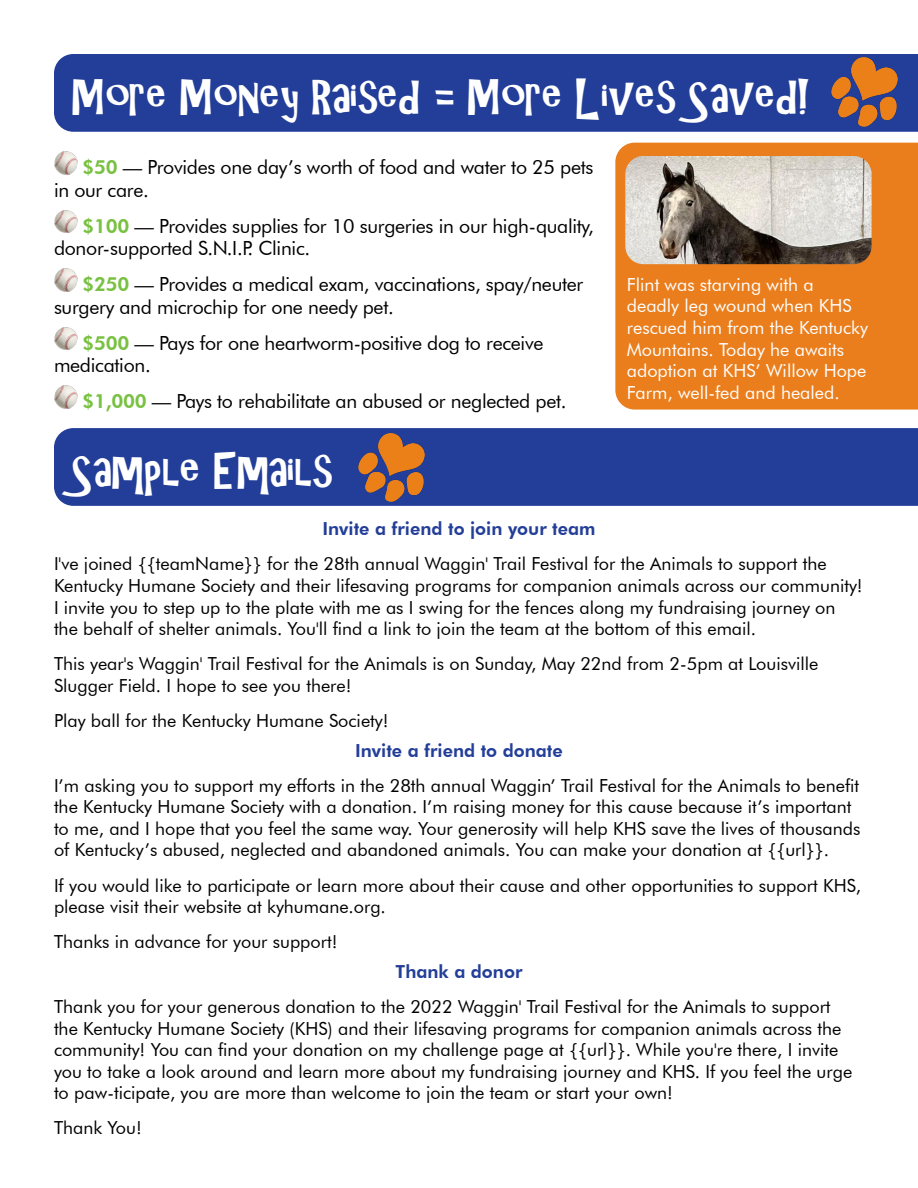
<style>
.page{position:relative;width:918px;height:1188px;background:#fff}
.page>*{position:absolute;margin:0;border:0;box-sizing:border-box;transform-origin:0 0}
.t1{font:45px "ARCHRISTY";color:#fff}
.t2{font:19.5px/22.5px "Futura BT";letter-spacing:-.015em;color:#000}
.t3{font:18px/21.6px "Futura BT";color:#000}
.t4{font:18px/21.6px "Futura BT";color:#fff}
.t5{font:800 18px "Futura BT";color:#233e98}
.s1{font-weight:800;color:#79c142}
</style>
<div class="page">
<div style="left:54px;top:54px;width:864px;height:78px;background:#233e98"></div>
<img style="left:54px;top:152px;width:23px;height:22px">
<img style="left:54px;top:210px;width:23px;height:23px">
<img style="left:54px;top:269px;width:23px;height:22px">
<img style="left:54px;top:327px;width:23px;height:23px">
<img style="left:54px;top:386px;width:23px;height:22px">
<div style="left:54px;top:428px;width:864px;height:78px;background:#233e98"></div>
<img style="left:357px;top:431px;width:67px;height:72px">
<img style="left:831px;top:56px;width:66px;height:71px">
<div style="left:615px;top:143px;width:303px;height:267px;background:#ea7e1d"></div>
<img style="left:625px;top:156px;width:247px;height:108px">
<p class="t1" style="left:72px;top:71px;width:741px">More Money Raised = More Lives Saved!</p>
<p class="t2" style="left:54px;top:156px;width:541px;text-indent:28px"><span class="s1">$50</span> — Provides one day’s worth of food and water to 25 pets in our care.</p>
<p class="t2" style="left:54px;top:214px;width:542px;text-indent:28px"><span class="s1">$100</span> — Provides supplies for 10 surgeries in our high-quality, donor-supported S.N.I.P. Clinic.</p>
<p class="t2" style="left:54px;top:273px;width:531px;text-indent:28px"><span class="s1">$250</span> — Provides a medical exam, vaccinations, spay/neuter surgery and microchip for one needy pet.</p>
<p class="t2" style="left:54px;top:331px;width:491px;text-indent:28px"><span class="s1">$500</span> — Pays for one heartworm-positive dog to receive medication.</p>
<p class="t2" style="left:82px;top:390px;width:486px"><span class="s1">$1,000</span> — Pays to rehabilitate an abused or neglected pet.</p>
<p class="t4" style="left:627px;top:273px;width:243px">Flint was starving with a deadly leg wound when KHS rescued him from the Kentucky<br>Mountains. Today he awaits adoption at KHS’ Willow Hope<br>Farm, well-fed and healed.</p>
<p class="t1" style="left:72px;top:445px;width:262px">Sample Emails</p>
<p class="t5" style="left:322px;top:518px;width:275px">Invite a friend to join your team</p>
<p class="t3" style="left:54px;top:553px;width:810px">I've joined {{teamName}} for the 28th annual Waggin' Trail Festival for the Animals to support the Kentucky Humane Society and their lifesaving programs for companion animals across our community!<br>I invite you to step up to the plate with me as I swing for the fences along my fundraising journey on the behalf of shelter animals. You'll find a link to join the team at the bottom of this email.</p>
<p class="t3" style="left:54px;top:653px;width:766px">This year's Waggin' Trail Festival for the Animals is on Sunday, May 22nd from 2-5pm at Louisville<br>Slugger Field. I hope to see you there!</p>
<p class="t3" style="left:54px;top:710px;width:336px">Play ball for the Kentucky Humane Society!</p>
<p class="t5" style="left:355px;top:739px;width:209px">Invite a friend to donate</p>
<p class="t3" style="left:54px;top:774px;width:808px">I’m asking you to support my efforts in the 28th annual Waggin’ Trail Festival for the Animals to benefit the Kentucky Humane Society with a donation. I’m raising money for this cause because it’s important to me, and I hope that you feel the same way. Your generosity will help KHS save the lives of thousands of Kentucky’s abused, neglected and abandoned animals. You can make your donation at {{url}}.</p>
<p class="t3" style="left:54px;top:874px;width:808px">If you would like to participate or learn more about their cause and other opportunities to support KHS, please visit their website at kyhumane.org.</p>
<p class="t3" style="left:54px;top:931px;width:285px">Thanks in advance for your support!</p>
<p class="t5" style="left:396px;top:960px;width:128px">Thank a donor</p>
<p class="t3" style="left:54px;top:996px;width:800px">Thank you for your generous donation to the 2022 Waggin' Trail Festival for the Animals to support the Kentucky Humane Society (KHS) and their lifesaving programs for companion animals across the community! You can find your donation on my challenge page at {{url}}. While you're there, I invite you to take a look around and learn more about my fundraising journey and KHS. If you feel the urge to paw-ticipate, you are more than welcome to join the team or start your own!</p>
<p class="t3" style="left:54px;top:1117px;width:89px">Thank You!</p>
</div>
